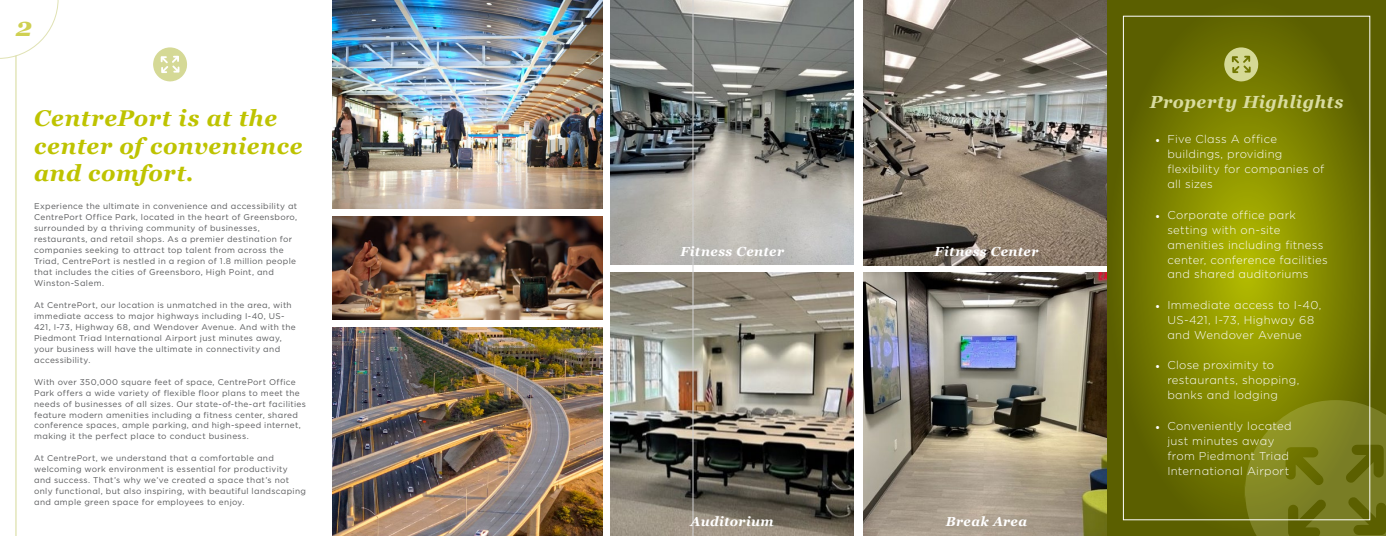
<style>
.page{position:relative;width:1386px;height:536px;background:#fff}
.page>*{position:absolute;margin:0;border:0;box-sizing:border-box;transform-origin:0 0}
.t1{font:italic 700 26.25px "Georgia";color:#cfd052}
.t2{font:italic 700 22.75px/27.3px "Georgia";letter-spacing:.025em;color:#bec300}
.t3{font:italic 700 17.5px "Georgia";letter-spacing:.025em;color:#d9dca0}
.t4{font:italic 700 13.12px "Georgia";letter-spacing:.03em;color:#fff}
.t5{font:300 11.38px/14.9px "Gotham";letter-spacing:.025em;color:#fff}
.t6{font:8.31px/10.9px "Gotham";letter-spacing:.04em;color:#58595b}
.s1{font-family:"Minion Pro";font-weight:400}
</style>
<div class="page">
<img style="left:333px;top:216px;width:270px;height:103px">
<img style="left:333px;top:327px;width:270px;height:209px">
<img style="left:611px;top:0;width:243px;height:264px">
<img style="left:611px;top:272px;width:243px;height:263px">
<img style="left:863px;top:0;width:244px;height:265px">
<img style="left:863px;top:272px;width:244px;height:264px">
<hr style="left:693px;top:0;width:1px;height:536px;background:#d2d2d3">
<svg style="left:1107px;top:0;width:279px;height:536px;background:#757a00"></svg>
<svg style="left:1245px;top:400px;width:141px;height:136px;background:#797e1a"></svg>
<div style="left:1123px;top:16px;width:247px;height:504px;border:1px solid #fff"></div>
<img style="left:333px;top:0;width:270px;height:209px">
<svg style="left:0;top:0;width:59px;height:68px"></svg>
<hr style="left:16px;top:56px;width:1px;height:480px;background:#d5d996">
<svg style="left:153px;top:47px;width:34px;height:34px"></svg>
<svg style="left:1224px;top:47px;width:35px;height:34px"></svg>
<h1 class="t1" style="left:16px;top:7px;width:18px">2</h1>
<h2 class="t2" style="left:34px;top:104px;width:270px">CentrePort is at the center of convenience and comfort.</h2>
<p class="t6" style="left:34px;top:201px;width:265px">Experience the ultimate in convenience and accessibility at CentrePort Office Park, located in the heart of Greensboro, surrounded by a thriving community of businesses, restaurants, and retail shops. As a premier destination for companies seeking to attract top talent from across the Triad, CentrePort is nestled in a region of 1.8 million people that includes the cities of Greensboro, High Point, and Winston-Salem.</p>
<p class="t6" style="left:34px;top:299px;width:263px">At CentrePort, our location is unmatched in the area, with immediate access to major highways including I-40, US-421, I-73, Highway 68, and Wendover Avenue. And with the Piedmont Triad International Airport just minutes away, your business will have the ultimate in connectivity and accessibility.</p>
<p class="t6" style="left:34px;top:376px;width:273px">With over 350,000 square feet of space, CentrePort Office Park offers a wide variety of flexible floor plans to meet the needs of businesses of all sizes. Our state-of-the-art facilities feature modern amenities including a fitness center, shared conference spaces, ample parking, and high-speed internet, making it the perfect place to conduct business.</p>
<p class="t6" style="left:34px;top:452px;width:273px">At CentrePort, we understand that a comfortable and welcoming work environment is essential for productivity and success. That’s why we’ve created a space that’s not only functional, but also inspiring, with beautiful landscaping and ample green space for employees to enjoy.</p>
<h3 class="t4" style="left:680px;top:241px;width:105px">Fitness Center</h3>
<h3 class="t4" style="left:691px;top:511px;width:85px">Auditorium</h3>
<h3 class="t4" style="left:935px;top:241px;width:105px">Fitness Center</h3>
<h3 class="t4" style="left:946px;top:511px;width:83px">Break Area</h3>
<h3 class="t3" style="left:1150px;top:89px;width:195px">Property Highlights</h3>
<h3 class="t5" style="left:1167px;top:132px;width:158px;text-indent:-12px"><span class="s1">•</span> Five Class A office buildings, providing flexibility for companies of all sizes</h3>
<h3 class="t5" style="left:1167px;top:207px;width:162px;text-indent:-12px"><span class="s1">•</span> Corporate office park setting with on-site amenities including fitness center, conference facilities and shared auditoriums</h3>
<h3 class="t5" style="left:1167px;top:297px;width:156px;text-indent:-12px"><span class="s1">•</span> Immediate access to I-40,<br>US-421, I-73, Highway 68 and Wendover Avenue</h3>
<h3 class="t5" style="left:1167px;top:357px;width:134px;text-indent:-12px"><span class="s1">•</span> Close proximity to restaurants, shopping, banks and lodging</h3>
<h3 class="t5" style="left:1167px;top:418px;width:126px;text-indent:-12px"><span class="s1">•</span> Conveniently located just minutes away from Piedmont Triad<br>International Airport</h3>
</div>
